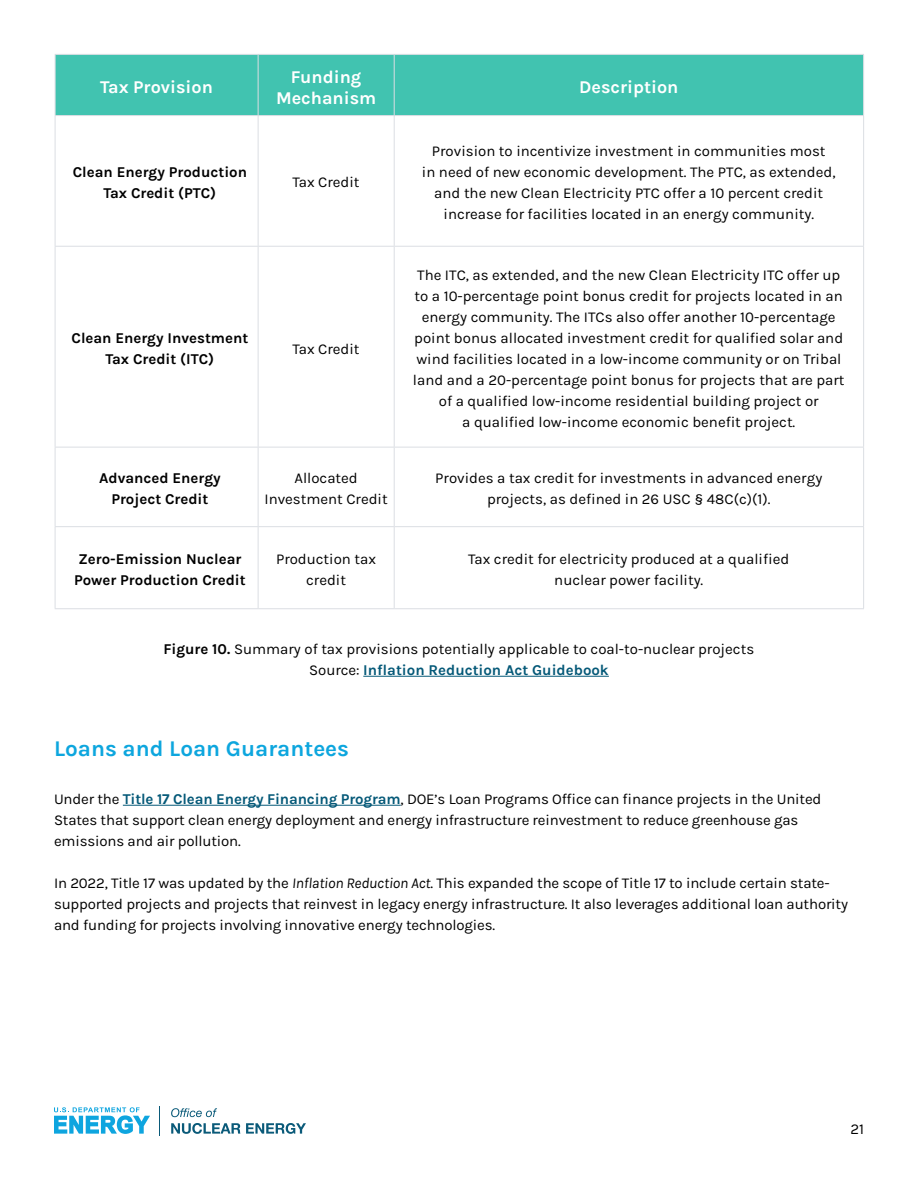
<style>
.page{position:relative;width:918px;height:1188px;background:#fff}
.page>*{position:absolute;margin:0;border:0;box-sizing:border-box;transform-origin:0 0}
.t1{font:700 22.5px "Karla";color:#0da6de}
.t2{font:700 18px/21px "Karla";color:#fff;text-align:center}
.t3{font:15px/21px "Karla";color:#000;text-align:center}
.t4{font:700 15px/21px "Karla";color:#000;text-align:center}
.s1{font-weight:700}
.s2{font-weight:700;color:#055978}
.s3{font-style:italic}
</style>
<div class="page">
<svg style="left:54px;top:1107px;width:96px;height:27px"></svg>
<hr style="left:159px;top:1106px;width:1px;height:30px;background:#0a5a79">
<svg style="left:171px;top:1108px;width:46px;height:9px"></svg>
<svg style="left:171px;top:1123px;width:69px;height:11px"></svg>
<svg style="left:246px;top:1123px;width:60px;height:11px"></svg>
<hr style="left:123px;top:805px;width:278px;height:1px;background:#055978">
<div style="left:56px;top:55px;width:807px;height:60px;background:#41c3b0"></div>
<hr style="left:55px;top:54px;width:203px;height:1px;background:#dbdee3">
<hr style="left:55px;top:55px;width:1px;height:60px;background:#dbdee3">
<hr style="left:258px;top:54px;width:136px;height:1px;background:#dbdee3">
<hr style="left:258px;top:55px;width:1px;height:60px;background:#dbdee3">
<hr style="left:394px;top:54px;width:470px;height:1px;background:#dbdee3">
<hr style="left:394px;top:55px;width:1px;height:60px;background:#dbdee3">
<hr style="left:863px;top:55px;width:1px;height:60px;background:#dbdee3">
<hr style="left:258px;top:116px;width:1px;height:130px;background:#dbdee3">
<hr style="left:394px;top:116px;width:1px;height:130px;background:#dbdee3">
<hr style="left:863px;top:116px;width:1px;height:130px;background:#dbdee3">
<hr style="left:258px;top:247px;width:1px;height:200px;background:#dbdee3">
<hr style="left:394px;top:247px;width:1px;height:200px;background:#dbdee3">
<hr style="left:863px;top:247px;width:1px;height:200px;background:#dbdee3">
<hr style="left:55px;top:447px;width:203px;height:1px;background:#dbdee3">
<hr style="left:258px;top:447px;width:136px;height:1px;background:#dbdee3">
<hr style="left:258px;top:447px;width:1px;height:79px;background:#dbdee3">
<hr style="left:394px;top:447px;width:470px;height:1px;background:#dbdee3">
<hr style="left:394px;top:447px;width:1px;height:79px;background:#dbdee3">
<hr style="left:863px;top:447px;width:1px;height:79px;background:#dbdee3">
<hr style="left:55px;top:526px;width:203px;height:1px;background:#dbdee3">
<hr style="left:258px;top:526px;width:136px;height:1px;background:#dbdee3">
<hr style="left:258px;top:527px;width:1px;height:81px;background:#dbdee3">
<hr style="left:394px;top:526px;width:470px;height:1px;background:#dbdee3">
<hr style="left:394px;top:527px;width:1px;height:81px;background:#dbdee3">
<hr style="left:863px;top:527px;width:1px;height:81px;background:#dbdee3">
<hr style="left:55px;top:608px;width:203px;height:1px;background:#dbdee3">
<hr style="left:258px;top:608px;width:136px;height:1px;background:#dbdee3">
<hr style="left:394px;top:608px;width:470px;height:1px;background:#dbdee3">
<hr style="left:55px;top:115px;width:203px;height:1px;background:#dbdee3">
<hr style="left:55px;top:116px;width:1px;height:130px;background:#dbdee3">
<hr style="left:258px;top:115px;width:136px;height:1px;background:#dbdee3">
<hr style="left:394px;top:115px;width:470px;height:1px;background:#dbdee3">
<hr style="left:55px;top:246px;width:203px;height:1px;background:#dbdee3">
<hr style="left:55px;top:247px;width:1px;height:200px;background:#dbdee3">
<hr style="left:258px;top:246px;width:136px;height:1px;background:#dbdee3">
<hr style="left:394px;top:246px;width:470px;height:1px;background:#dbdee3">
<hr style="left:55px;top:447px;width:1px;height:79px;background:#dbdee3">
<hr style="left:55px;top:527px;width:1px;height:81px;background:#dbdee3">
<hr style="left:363px;top:676px;width:246px;height:1px;background:#055978">
<p class="t2" style="left:100px;top:76px;width:114px">Tax Provision</p>
<p class="t2" style="left:276px;top:65px;width:102px">Funding<br>Mechanism</p>
<p class="t2" style="left:579px;top:76px;width:101px">Description</p>
<p class="t4" style="left:73px;top:161px;width:176px">Clean Energy Production<br>Tax Credit (PTC)</p>
<p class="t3" style="left:293px;top:171px;width:68px">Tax Credit</p>
<p class="t4" style="left:72px;top:327px;width:178px">Clean Energy Investment<br>Tax Credit (ITC)</p>
<p class="t3" style="left:293px;top:338px;width:68px">Tax Credit</p>
<p class="t3" style="left:422px;top:140px;width:415px">Provision to incentivize investment in communities most<br>in need of new economic development. The PTC, as extended, and the new Clean Electricity PTC offer a 10 percent credit increase for facilities located in an energy community.</p>
<p class="t3" style="left:413px;top:264px;width:433px">The ITC, as extended, and the new Clean Electricity ITC offer up to a 10-percentage point bonus credit for projects located in an energy community. The ITCs also offer another 10-percentage point bonus allocated investment credit for qualified solar and wind facilities located in a low-income community or on Tribal land and a 20-percentage point bonus for projects that are part of a qualified low-income residential building project or<br>a qualified low-income economic benefit project.</p>
<p class="t4" style="left:99px;top:467px;width:123px">Advanced Energy<br>Project Credit</p>
<p class="t3" style="left:264px;top:467px;width:125px">Allocated<br>Investment Credit</p>
<p class="t3" style="left:435px;top:467px;width:389px">Provides a tax credit for investments in advanced energy projects, as defined in 26 USC § 48C(c)(1).</p>
<p class="t4" style="left:74px;top:548px;width:173px;text-align:left">Zero-Emission Nuclear<br>Power Production Credit</p>
<p class="t3" style="left:276px;top:548px;width:102px">Production tax credit</p>
<p class="t3" style="left:468px;top:548px;width:322px">Tax credit for electricity produced at a qualified nuclear power facility.</p>
<p class="t3" style="left:163px;top:639px;width:592px"><span class="s1">Figure 10.</span> Summary of tax provisions potentially applicable to coal-to-nuclear projects<br>Source: <span class="s2">Inflation Reduction Act Guidebook</span></p>
<h1 class="t1" style="left:54px;top:734px;width:297px">Loans and Loan Guarantees</h1>
<p class="t3" style="left:54px;top:789px;width:769px;text-align:left">Under the <span class="s2">Title 17 Clean Energy Financing Program</span>, DOE’s Loan Programs Office can finance projects in the United<br>States that support clean energy deployment and energy infrastructure reinvestment to reduce greenhouse gas emissions and air pollution.</p>
<p class="t3" style="left:54px;top:873px;width:796px;text-align:left">In 2022, Title 17 was updated by the <span class="s3">Inflation Reduction Act</span>. This expanded the scope of Title 17 to include certain state&shy;supported projects and projects that reinvest in legacy energy infrastructure. It also leverages additional loan authority and funding for projects involving innovative energy technologies.</p>
<p class="t3" style="left:850px;top:1118px;width:15px">21</p>
</div>
